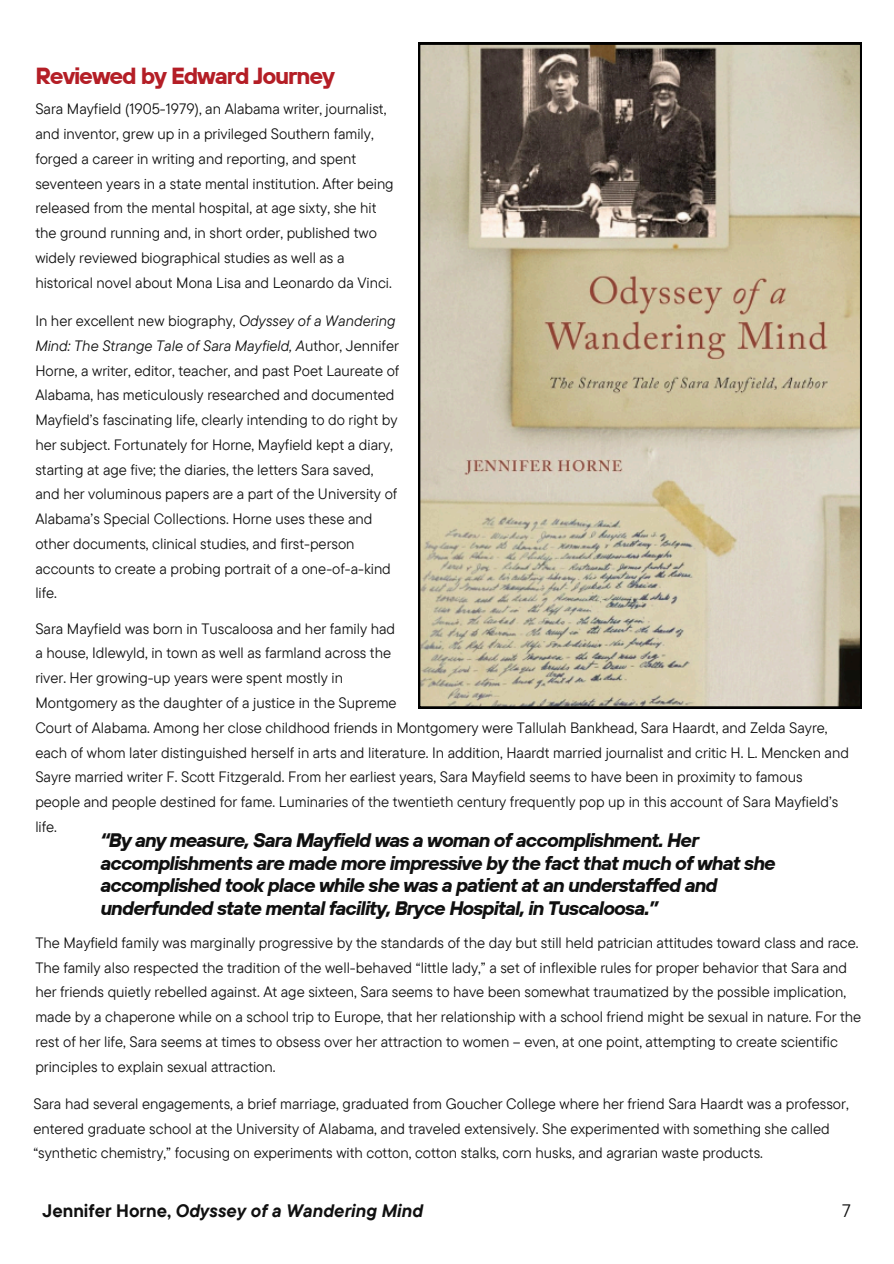
<style>
.page{position:relative;width:894px;height:1264px;background:#fff}
.page>*{position:absolute;margin:0;border:0;box-sizing:border-box;transform-origin:0 0}
.t1{font:700 23.25px "TT Hoves";letter-spacing:-.05em;color:#b41e26}
.t2{font:italic 700 19.5px/22.5px "TT Hoves";letter-spacing:-.05em;color:#101010}
.t3{font:italic 700 18px "TT Commons Pro";color:#101010}
.t4{font:18px "TT Commons Pro";color:#101010}
.t5{font:15px/24.8px "TT Commons Pro";color:#101010}
.s1{font-style:italic}
.s2{font-style:normal}
</style>
<div class="page">
<svg style="left:418px;top:43px;width:443px;height:665px;background:#b9af98"></svg>
<h2 class="t1" style="left:35px;top:60px;width:301px">Reviewed by Edward Journey</h2>
<p class="t5" style="left:35px;top:96px;width:360px">Sara Mayfield (1905-1979), an Alabama writer, journalist, and inventor, grew up in a privileged Southern family, forged a career in writing and reporting, and spent seventeen years in a state mental institution. After being released from the mental hospital, at age sixty, she hit the ground running and, in short order, published two widely reviewed biographical studies as well as a historical novel about Mona Lisa and Leonardo da Vinci.</p>
<p class="t5" style="left:35px;top:308px;width:365px">In her excellent new biography, <span class="s1">Odyssey of a Wandering Mind: The Strange Tale of Sara Mayfield, A</span>uthor, Jennifer Horne, a writer, editor, teacher, and past Poet Laureate of Alabama, has meticulously researched and documented Mayfield’s fascinating life, clearly intending to do right by her subject. Fortunately for Horne, Mayfield kept a diary, starting at age five; the diaries, the letters Sara saved, and her voluminous papers are a part of the University of Alabama’s Special Collections. Horne uses these and other documents, clinical studies, and first-person accounts to create a probing portrait of a one-of-a-kind life.</p>
<p class="t5" style="left:35px;top:615px;width:363px">Sara Mayfield was born in Tuscaloosa and her family had a house, Idlewyld, in town as well as farmland across the river. Her growing-up years were spent mostly in Montgomery as the daughter of a justice in the Supreme</p>
<p class="t5" style="left:35px;top:715px;width:814px">Court of Alabama. Among her close childhood friends in Montgomery were Tallulah Bankhead, Sara Haardt, and Zelda Sayre, each of whom later distinguished herself in arts and literature. In addition, Haardt married journalist and critic H. L. Mencken and Sayre married writer F. Scott Fitzgerald. From her earliest years, Sara Mayfield seems to have been in proximity to famous people and people destined for fame. Luminaries of the twentieth century frequently pop up in this account of Sara Mayfield’s life.</p>
<h2 class="t2" style="left:100px;top:829px;width:677px">“By any measure, Sara Mayfield was a woman of accomplishment. Her accomplishments are made more impressive by the fact that much of what she accomplished took place while she was a patient at an understaffed and underfunded state mental facility, Bryce Hospital, in Tuscaloosa.”</h2>
<p class="t5" style="left:35px;top:929px;width:827px">The Mayfield family was marginally progressive by the standards of the day but still held patrician attitudes toward class and race.<br>The family also respected the tradition of the well-behaved “little lady,” a set of inflexible rules for proper behavior that Sara and her friends quietly rebelled against. At age sixteen, Sara seems to have been somewhat traumatized by the possible implication, made by a chaperone while on a school trip to Europe, that her relationship with a school friend might be sexual in nature. For the rest of her life, Sara seems at times to obsess over her attraction to women – even, at one point, attempting to create scientific principles to explain sexual attraction.</p>
<p class="t5" style="left:33px;top:1090px;width:816px">Sara had several engagements, a brief marriage, graduated from Goucher College where her friend Sara Haardt was a professor, entered graduate school at the University of Alabama, and traveled extensively. She experimented with something she called “synthetic chemistry,” focusing on experiments with cotton, cotton stalks, corn husks, and agrarian waste products.</p>
<p class="t3" style="left:43px;top:1198px;width:382px"><span class="s2">Jennifer Horne,</span> Odyssey of a Wandering Mind</p>
<h1 class="t4" style="left:841px;top:1198px;width:10px">7</h1>
</div>
